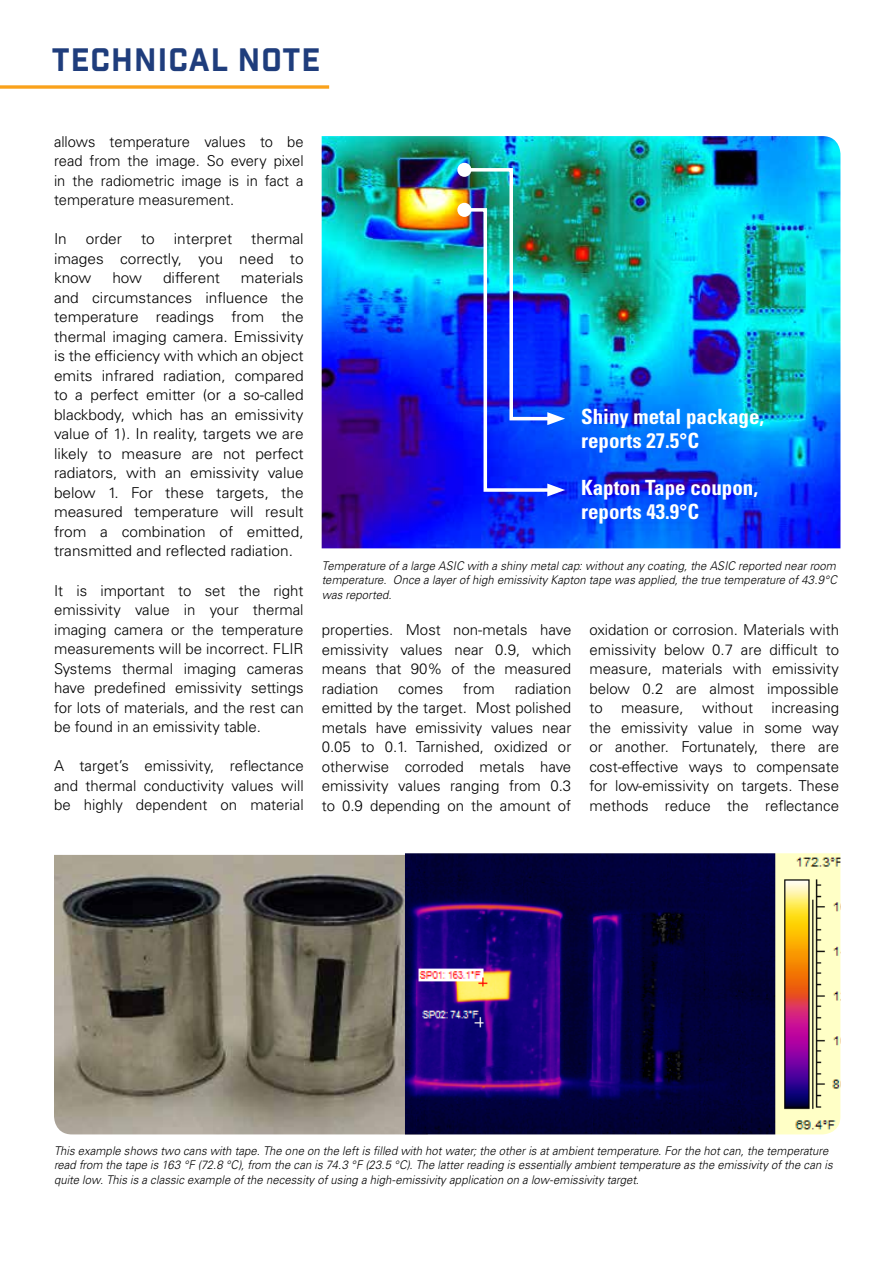
<style>
.page{position:relative;width:893px;height:1263px;background:#fff}
.page>*{position:absolute;margin:0;border:0;box-sizing:border-box;transform-origin:0 0}
.t1{font:700 31.5px "Industry";letter-spacing:.035em;color:#1f3d7c}
.t2{font:700 condensed 21px/24px "Univers LT Std";color:#fff}
.t3{font:300 15px/19.5px "Univers LT Std";color:#000;text-align:justify}
.t4{font:italic 300 12px/14.4px "Univers LT Std";letter-spacing:.005em;color:#000;text-align:justify;scale:.94 1}
</style>
<div class="page">
<svg style="left:0;top:85px;width:329px;height:4px"></svg>
<img style="left:322px;top:136px;width:518px;height:412px">
<div style="left:457px;top:163px;width:14px;height:14px;background:#fff;border-radius:50%"></div>
<svg style="left:457px;top:203px;width:14px;height:14px"></svg>
<img style="left:461px;top:166px;width:104px;height:330px">
<img style="left:54px;top:855px;width:351px;height:279px">
<img style="left:405px;top:853px;width:435px;height:281px">
<h1 class="t1" style="left:52px;top:40px;width:270px">TECHNICAL NOTE</h1>
<p class="t3" style="left:54px;top:132px;width:251px">allows temperature values to be read from the image. So every pixel in the radiometric image is in fact a temperature measurement.</p>
<p class="t3" style="left:54px;top:229px;width:14px">In</p>
<p class="t3" style="left:86px;top:229px;width:38px">order</p>
<p class="t3" style="left:141px;top:229px;width:15px">to</p>
<p class="t3" style="left:174px;top:229px;width:60px">interpret</p>
<p class="t3" style="left:54px;top:229px;width:251px;text-indent:197px">thermal images correctly, you need to know</p>
<p class="t3" style="left:112px;top:268px;width:31px">how</p>
<p class="t3" style="left:163px;top:268px;width:59px">different</p>
<p class="t3" style="left:54px;top:268px;width:251px;text-indent:187px">materials and circumstances influence the temperature readings from the thermal imaging camera. Emissivity is the efficiency with which an object emits infrared radiation, compared to a perfect emitter (or a so-called blackbody, which has an emissivity value of 1). In reality, targets we are likely to measure are not perfect radiators, with an emissivity value below 1. For these targets, the measured temperature will result from a combination of emitted, transmitted and reflected radiation.</p>
<p class="t3" style="left:54px;top:580px;width:251px">It is important to set the right emissivity value in your thermal imaging camera or the temperature measurements will be incorrect. FLIR Systems thermal imaging cameras have predefined emissivity settings for lots of materials, and the rest can be found in an emissivity table.</p>
<p class="t3" style="left:54px;top:756px;width:251px">A target’s emissivity, reflectance and thermal conductivity values will be highly dependent on material</p>
<h2 class="t2" style="left:581px;top:404px;width:185px">Shiny metal package, reports 27.5°C</h2>
<h2 class="t2" style="left:581px;top:476px;width:178px">Kapton Tape coupon, reports 43.9°C</h2>
<p class="t4" style="left:322px;top:559px;width:550px">Temperature of a large ASIC with a shiny metal cap: without any coating, the ASIC reported near room temperature. Once a layer of high emissivity Kapton tape was applied, the true temperature of 43.9°C was reported.</p>
<p class="t3" style="left:322px;top:620px;width:251px">properties. Most non-metals have emissivity values near 0.9, which means that 90% of the measured radiation</p>
<p class="t3" style="left:398px;top:679px;width:47px">comes</p>
<p class="t3" style="left:463px;top:679px;width:33px">from</p>
<p class="t3" style="left:322px;top:679px;width:251px;text-indent:193px">radiation emitted by the target. Most polished metals have emissivity values near 0.05 to 0.1. Tarnished, oxidized or otherwise corroded metals have emissivity values ranging from 0.3 to 0.9 depending on the amount of</p>
<p class="t3" style="left:589px;top:620px;width:251px">oxidation or corrosion. Materials with emissivity below 0.7 are difficult to measure, materials with emissivity below 0.2 are almost impossible to measure, without increasing the emissivity value in some way or another. Fortunately, there are cost-effective ways to compensate for low-emissivity on targets. These methods reduce the reflectance</p>
<p class="t4" style="left:54px;top:1143px;width:830px;text-align:left">This example shows two cans with tape. The one on the left is filled with hot water; the other is at ambient temperature. For the hot can, the temperature read from the tape is 163 °F (72.8 °C), from the can is 74.3 °F (23.5 °C). The latter reading is essentially ambient temperature as the emissivity of the can is quite low. This is a classic example of the necessity of using a high-emissivity application on a low-emissivity target.</p>
</div>
